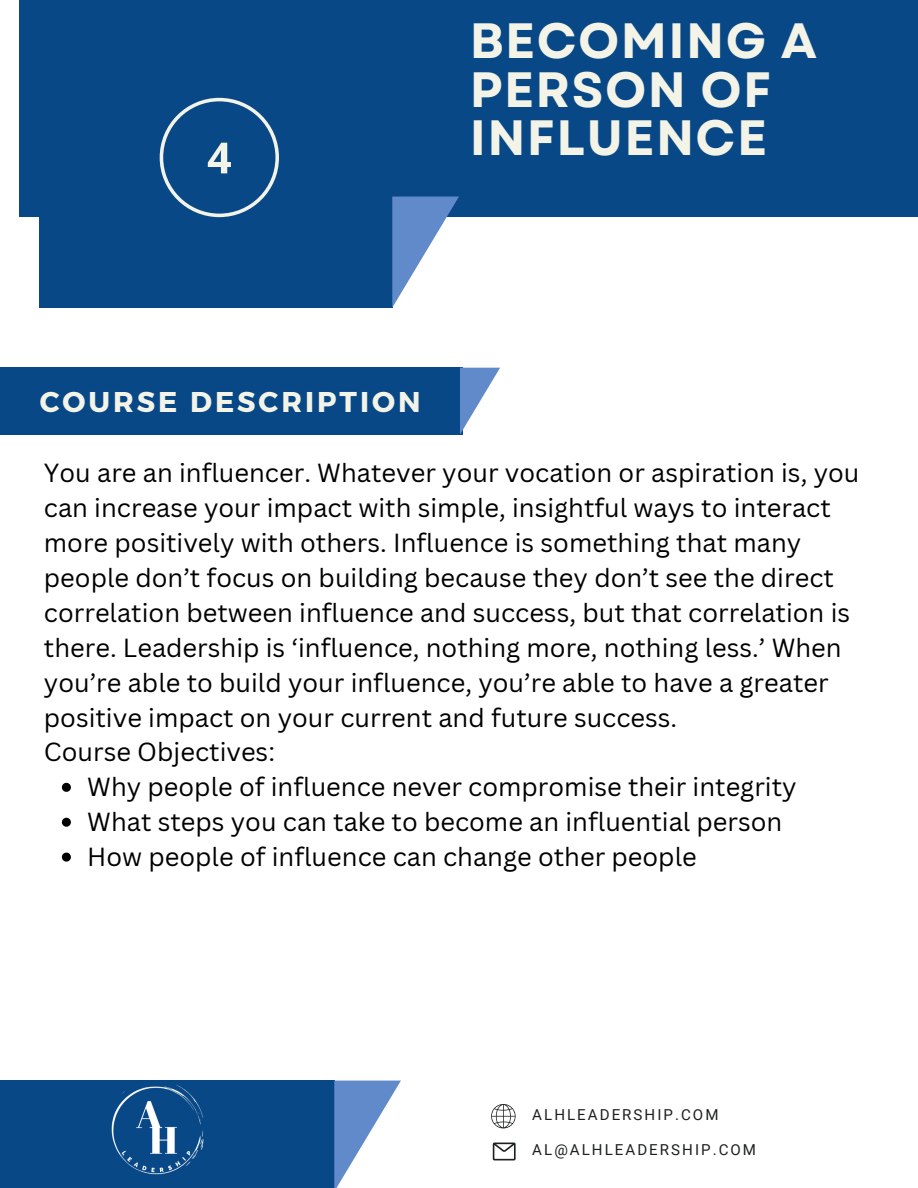
<style>
.page{position:relative;width:918px;height:1188px;background:#fff}
.page>*{position:absolute;margin:0;border:0;box-sizing:border-box;transform-origin:0 0}
.t1{font:700 49.5px/48.3px "Garet";letter-spacing:.03em;color:#f3f4e7}
.t2{font:700 28.65px "Montserrat";letter-spacing:.105em;color:#f3f4e7}
.t3{font:25.5px/34.8px "Canva Sans";color:#000}
.t4{font:15.15px "Roboto";letter-spacing:.135em;color:#1c2120}
</style>
<div class="page">
<svg style="left:491px;top:1104px;width:25px;height:24px"></svg>
<svg style="left:493px;top:1143px;width:22px;height:17px"></svg>
<svg style="left:62px;top:783px;width:9px;height:9px"></svg>
<svg style="left:62px;top:818px;width:9px;height:9px"></svg>
<svg style="left:62px;top:853px;width:9px;height:9px"></svg>
<div style="left:19px;top:0;width:899px;height:217px;background:#094886"></div>
<div style="left:39px;top:197px;width:353px;height:111px;background:#094886"></div>
<svg style="left:392px;top:197px;width:67px;height:111px"></svg>
<div style="left:0;top:368px;width:462px;height:67px;background:#094886"></div>
<svg style="left:460px;top:368px;width:40px;height:67px"></svg>
<div style="left:0;top:1081px;width:334px;height:107px;background:#094886"></div>
<svg style="left:334px;top:1081px;width:67px;height:107px"></svg>
<img style="left:96px;top:1080px;width:124px;height:95px">
<svg style="left:160px;top:98px;width:119px;height:119px"></svg>
<p class="t1" style="left:470px;top:17px;width:349px">BECOMING A<br>PERSON OF<br>INFLUENCE</p>
<p class="t2" style="left:40px;top:383px;width:382px">COURSE DESCRIPTION</p>
<p class="t3" style="left:44px;top:455px;width:817px">You are an influencer. Whatever your vocation or aspiration is, you can increase your impact with simple, insightful ways to interact more positively with others. Influence is something that many people don’t focus on building because they don’t see the direct correlation between influence and success, but that correlation is there. Leadership is ‘influence, nothing more, nothing less.’ When you’re able to build your influence, you’re able to have a greater positive impact on your current and future success.</p>
<p class="t3" style="left:44px;top:734px;width:233px">Course Objectives:</p>
<p class="t3" style="left:87px;top:769px;width:711px">Why people of influence never compromise their integrity</p>
<p class="t3" style="left:87px;top:804px;width:697px">What steps you can take to become an influential person</p>
<p class="t3" style="left:87px;top:839px;width:611px">How people of influence can change other people</p>
<p class="t4" style="left:532px;top:1106px;width:188px">ALHLEADERSHIP.COM</p>
<p class="t4" style="left:532px;top:1141px;width:225px">AL@ALHLEADERSHIP.COM</p>
</div>
